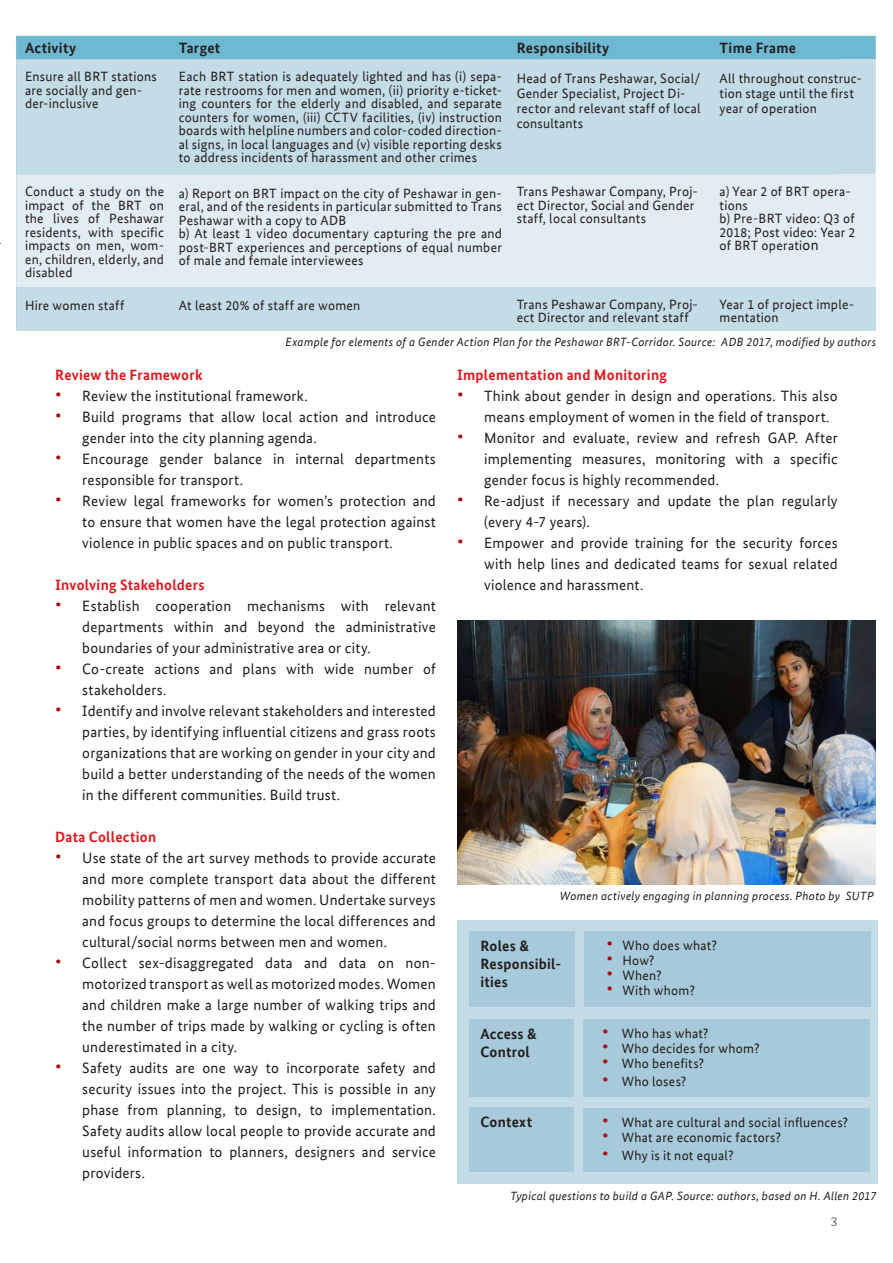
<style>
.page{position:relative;width:893px;height:1263px;background:#fff}
.page>*{position:absolute;margin:0;border:0;box-sizing:border-box;transform-origin:0 0}
.t1{font:15px/21px "Bundes Sans Office";letter-spacing:.015em;color:#241f1f;text-align:justify}
.t2{font:700 15px/18px "Bundes Sans Office";letter-spacing:.015em;color:#241f1f}
.t3{font:700 15px "Bundes Sans Office";letter-spacing:.015em;color:#dd1b22}
.t4{font:13.5px/13.5px "Bundes Sans Office";letter-spacing:.02em;color:#241f1f}
.t5{font:13.5px "Bundes Serif Office";color:#656365}
.t6{font:italic 12px "Bundes Sans Office";letter-spacing:.025em;color:#241f1f}
.s1{font-size:15px}
.s2{font-size:19.5px;color:#a4040b}
</style>
<div class="page">
<div style="left:457px;top:921px;width:420px;height:263px;background:#c4dce6"></div>
<img style="left:457px;top:621px;width:418px;height:263px">
<div style="left:16px;top:36px;width:860px;height:23px;background:#6fb8d2"></div>
<div style="left:16px;top:59px;width:860px;height:272px;background:#c4dce6"></div>
<div style="left:16px;top:174px;width:860px;height:113px;background:#e1edf3"></div>
<div style="left:711px;top:287px;width:165px;height:58px;background:#c4dce6"></div>
<div style="left:11px;top:332px;width:877px;height:78px;background:#fff"></div>
<div style="left:584px;top:931px;width:286px;height:76px;background:#a6cad9"></div>
<div style="left:583px;top:1019px;width:287px;height:78px;background:#a6cad9"></div>
<div style="left:583px;top:1108px;width:287px;height:63px;background:#a6cad9"></div>
<div style="left:469px;top:931px;width:105px;height:76px;background:#a6cad9"></div>
<div style="left:469px;top:1019px;width:105px;height:78px;background:#a6cad9"></div>
<div style="left:469px;top:1107px;width:105px;height:64px;background:#a6cad9"></div>
<p class="t2" style="left:25px;top:39px;width:53px">Activity</p>
<p class="t2" style="left:179px;top:39px;width:43px">Target</p>
<p class="t2" style="left:517px;top:39px;width:94px">Responsibility</p>
<p class="t2" style="left:719px;top:39px;width:78px">Time Frame</p>
<p class="t4" style="left:25px;top:70px;width:133px">Ensure all BRT stations are socially and gen&shy;der-inclusive</p>
<p class="t4" style="left:179px;top:70px;width:325px;text-align:justify">Each BRT station is adequately lighted and has (i) sepa&shy;rate restrooms for men and women, (ii) priority e-ticket&shy;ing counters for the elderly and disabled, and separate counters for women, (iii) CCTV facilities, (iv) instruction boards with helpline numbers and color-coded direction&shy;al signs, in local languages and (v) visible reporting desks to address incidents of harassment and other crimes</p>
<p class="t4" style="left:517px;top:71px;width:185px;line-height:15px">Head of Trans Peshawar, Social/<br>Gender Specialist, Project Di&shy;rector and relevant staff of local consultants</p>
<p class="t4" style="left:719px;top:71px;width:144px;line-height:15px">All throughout construc&shy;tion stage until the first year of operation</p>
<p class="t4" style="left:25px;top:185px;width:141px;text-align:justify">Conduct a study on the impact of the BRT on the lives of Peshawar residents, with specific impacts on men, wom&shy;en, children, elderly, and disabled</p>
<p class="t4" style="left:179px;top:186px;width:325px">a) Report on BRT impact on the city of Peshawar in gen&shy;eral, and of the residents in particular submitted to Trans Peshawar with a copy to ADB<br>b) At least 1 video documentary capturing the pre and post-BRT experiences and perceptions of equal number of male and female interviewees</p>
<p class="t4" style="left:517px;top:185px;width:183px">Trans Peshawar Company, Proj&shy;ect Director, Social and Gender staff, local consultants</p>
<p class="t4" style="left:719px;top:185px;width:137px">a) Year 2 of BRT opera&shy;tions<br>b) Pre-BRT video: Q3 of<br>2018; Post video: Year 2 of BRT operati<span class="s1">on</span></p>
<p class="t4" style="left:25px;top:299px;width:101px">Hire women staff</p>
<p class="t4" style="left:179px;top:299px;width:183px">At least 20% of staff are women</p>
<p class="t4" style="left:517px;top:297px;width:183px">Trans Peshawar Company, Proj&shy;ect Director and relevant staff</p>
<p class="t4" style="left:719px;top:297px;width:136px">Year 1 of project imple&shy;mentation</p>
<p class="t6" style="left:286px;top:335px;width:592px">Example for elements of a Gender Action Plan for the Peshawar BRT-Corridor. Source: ADB 2017, modified by authors</p>
<p class="t3" style="left:55px;top:366px;width:149px">Review the Framework</p>
<p class="t1" style="left:55px;top:385px;width:254px"><span class="s2">•</span> Review the institutional framework.</p>
<p class="t1" style="left:82px;top:406px;width:355px;text-indent:-27px"><span class="s2">•</span> Build programs that allow local action and introduce gender into the city planning agenda.</p>
<p class="t1" style="left:82px;top:448px;width:355px;text-indent:-27px"><span class="s2">•</span> Encourage gender balance in internal departments responsible for transport.</p>
<p class="t1" style="left:82px;top:490px;width:355px;text-indent:-27px"><span class="s2">•</span> Review legal frameworks for women’s protection and to ensure that women have the legal protection against violence in public spaces and on public transport.</p>
<p class="t3" style="left:55px;top:576px;width:151px">Involving Stakeholders</p>
<p class="t1" style="left:82px;top:595px;width:355px;text-indent:-27px"><span class="s2">•</span> Establish cooperation mechanisms with relevant departments within and beyond the administrative boundaries of your administrative area or city.</p>
<p class="t1" style="left:82px;top:658px;width:355px;text-indent:-27px"><span class="s2">•</span> Co-create actions and plans with wide number of stakeholders.</p>
<p class="t1" style="left:82px;top:700px;width:355px;text-indent:-27px"><span class="s2">•</span> Identify and involve relevant stakeholders and interested parties, by identifying influential citizens and grass roots organizations that are working on gender in your city and build a better understanding of the needs of the women in the different communities. Build trust.</p>
<p class="t3" style="left:55px;top:828px;width:102px">Data Collection</p>
<p class="t1" style="left:82px;top:847px;width:355px;text-indent:-27px"><span class="s2">•</span> Use state of the art survey methods to provide accurate and more complete transport data about the different mobility patterns of men and women. Undertake surveys and focus groups to determine the local differences and cultural/social norms between men and women.</p>
<p class="t1" style="left:82px;top:952px;width:355px;text-indent:-27px"><span class="s2">•</span> Collect sex-disaggregated data and data on non&shy;motorized transport as well as motorized modes. Women and children make a large number of walking trips and the number of trips made by walking or cycling is often underestimated in a city.</p>
<p class="t1" style="left:82px;top:1057px;width:355px;text-indent:-27px"><span class="s2">•</span> Safety audits are one way to incorporate safety and security issues into the project. This is possible in any phase from planning, to design, to implementation.<br>Safety audits allow local people to provide accurate and useful information to planners, designers and service providers.</p>
<p class="t3" style="left:457px;top:366px;width:211px">Implementation and Monitoring</p>
<p class="t1" style="left:484px;top:385px;width:355px;text-indent:-27px"><span class="s2">•</span> Think about gender in design and operations. This also means employment of women in the field of transport.</p>
<p class="t1" style="left:484px;top:427px;width:355px;text-indent:-27px"><span class="s2">•</span> Monitor and evaluate, review and refresh GAP. After implementing measures, monitoring with a specific gender focus is highly recommended.</p>
<p class="t1" style="left:484px;top:490px;width:355px;text-indent:-27px"><span class="s2">•</span> Re-adjust if necessary and update the plan regularly (every 4-7 years).</p>
<p class="t1" style="left:484px;top:532px;width:355px;text-indent:-27px"><span class="s2">•</span> Empower and provide training for the security forces with help lines and dedicated teams for sexual related violence and harassment.</p>
<p class="t6" style="left:560px;top:889px;width:315px">Women actively engaging in planning process. Photo by SUTP</p>
<p class="t4" style="left:606px;top:939px;width:112px"><span class="s2">•</span> Who does what?</p>
<p class="t4" style="left:606px;top:954px;width:50px"><span class="s2">•</span> How?</p>
<p class="t4" style="left:606px;top:969px;width:57px"><span class="s2">•</span> When?</p>
<p class="t4" style="left:606px;top:984px;width:90px"><span class="s2">•</span> With whom?</p>
<p class="t4" style="left:602px;top:1027px;width:108px"><span class="s2">•</span> Who has what?</p>
<p class="t4" style="left:602px;top:1042px;width:159px"><span class="s2">•</span> Who decides for whom?</p>
<p class="t4" style="left:602px;top:1057px;width:103px"><span class="s2">•</span> Who benefits?</p>
<p class="t4" style="left:602px;top:1075px;width:86px"><span class="s2">•</span> Who loses?</p>
<p class="t4" style="left:602px;top:1115px;width:247px"><span class="s2">•</span> What are cultural and social influences?</p>
<p class="t4" style="left:602px;top:1130px;width:180px"><span class="s2">•</span> What are economic factors?</p>
<p class="t4" style="left:602px;top:1148px;width:133px"><span class="s2">•</span> Why is it not equal?</p>
<p class="t6" style="left:510px;top:1189px;width:368px">Typical questions to build a GAP. Source: authors, based on H. Allen 2017</p>
<p class="t2" style="left:480px;top:937px;width:82px">Roles &amp;<br>Responsibil&shy;ities</p>
<p class="t2" style="left:480px;top:1025px;width:58px">Access &amp;<br>Control</p>
<p class="t2" style="left:480px;top:1113px;width:53px">Context</p>
<p class="t5" style="left:831px;top:1213px;width:8px">3</p>
</div>
